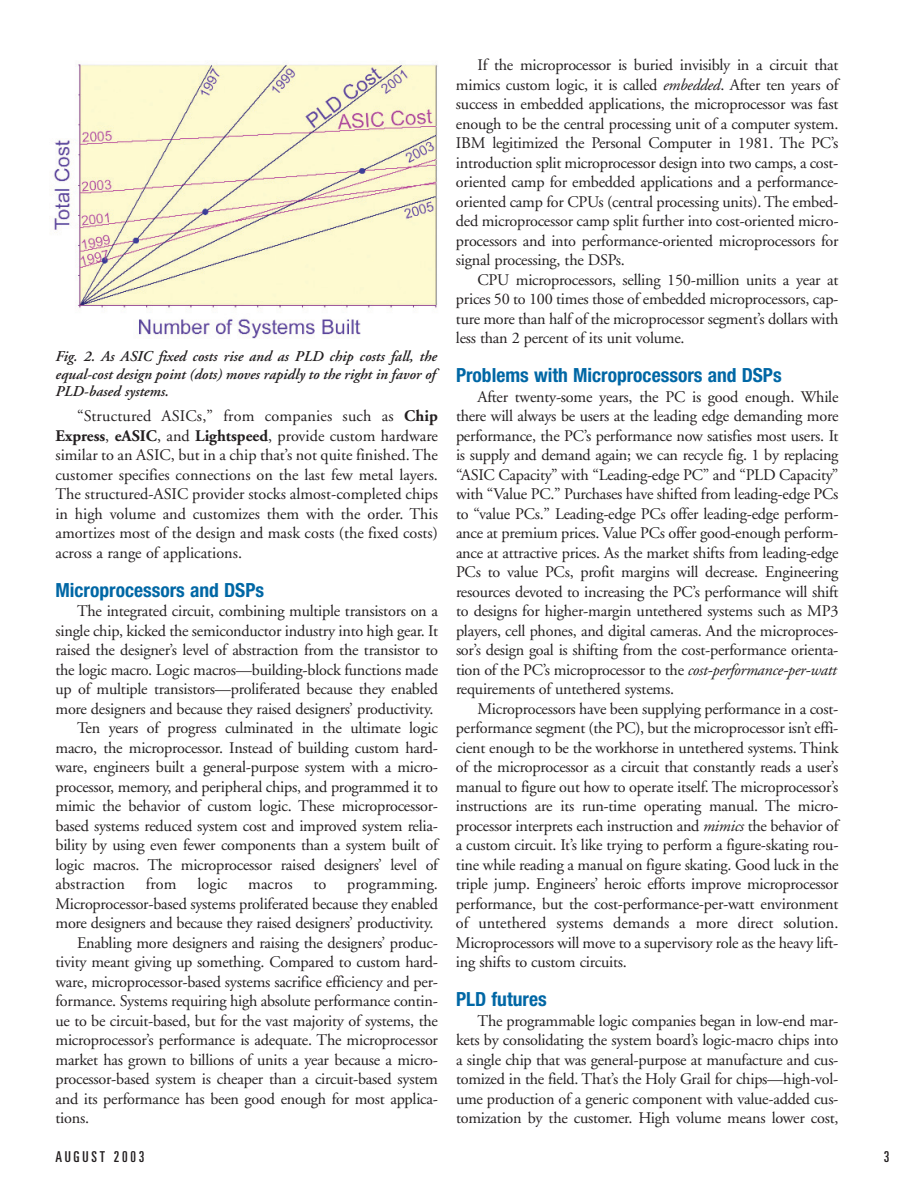
<style>
.page{position:relative;width:918px;height:1188px;background:#fff}
.page>*{position:absolute;margin:0;border:0;box-sizing:border-box;transform-origin:0 0}
.t1{font:700 condensed 19.5px "Helvetica Neue";color:#0067a5}
.t2{font:16.2px/19.5px "Adobe Garamond";letter-spacing:-.015em;color:#231f20;text-align:justify}
.t3{font:16.2px "Adobe Garamond";letter-spacing:.005em;color:#231f20}
.t4{font:italic 600 15px/17.2px "Adobe Garamond";color:#231f20;text-align:justify}
.t5{font:ultra-condensed 15px "Univers";letter-spacing:.185em;color:#231f20}
.s1{font-weight:700}
.s2{font-style:italic}
</style>
<div class="page">
<img style="left:52px;top:64px;width:386px;height:275px">
<p class="t4" style="left:56px;top:349px;width:383px">Fig. 2. As ASIC fixed costs rise and as PLD chip costs fall, the equal-cost design point (dots) moves rapidly to the right in favor of PLD-based systems.</p>
<p class="t2" style="left:56px;top:408px;width:384px;text-indent:22px">“Structured ASICs,” from companies such as <span class="s1">Chip Express</span>, <span class="s1">eASIC</span>, and <span class="s1">Lightspeed</span>, provide custom hardware similar to an ASIC, but in a chip that’s not quite finished. The customer specifies connections on the last few metal layers.<br>The structured-ASIC provider stocks almost-completed chips in high volume and customizes them with the order. This amortizes most of the design and mask costs (the fixed costs) across a range of applications.</p>
<p class="t1" style="left:56px;top:583px;width:210px">Microprocessors and DSPs</p>
<p class="t2" style="left:77px;top:603px;width:362px">The integrated circuit, combining multiple transistors on a</p>
<p class="t2" style="left:56px;top:622px;width:384px">single chip, kicked the semiconductor industry into high gear. It</p>
<p class="t2" style="left:56px;top:642px;width:384px">raised the designer’s level of abstraction from the transistor to</p>
<p class="t2" style="left:56px;top:661px;width:384px">the logic macro. Logic macros—building-block functions made</p>
<p class="t2" style="left:56px;top:681px;width:384px">up of multiple transistors—proliferated because they enabled</p>
<p class="t2" style="left:56px;top:700px;width:380px">more designers and because they raised designers’ productivity.</p>
<p class="t2" style="left:77px;top:720px;width:362px">Ten years of progress culminated in the ultimate logic</p>
<p class="t2" style="left:55px;top:739px;width:384px">macro, the microprocessor. Instead of building custom hard-</p>
<p class="t2" style="left:55px;top:759px;width:384px">ware, engineers built a general-purpose system with a micro-</p>
<p class="t2" style="left:55px;top:778px;width:384px">processor, memory, and peripheral chips, and programmed it to</p>
<p class="t2" style="left:55px;top:798px;width:384px">mimic the behavior of custom logic. These microprocessor-</p>
<p class="t2" style="left:55px;top:817px;width:384px">based systems reduced system cost and improved system relia-</p>
<p class="t2" style="left:55px;top:837px;width:384px">bility by using even fewer components than a system built of</p>
<p class="t2" style="left:55px;top:856px;width:384px">logic macros. The microprocessor raised designers’ level of</p>
<p class="t3" style="left:55px;top:878px;width:71px">abstraction</p>
<p class="t2" style="left:146px;top:876px;width:32px">from</p>
<p class="t2" style="left:197px;top:876px;width:32px">logic</p>
<p class="t2" style="left:248px;top:876px;width:46px">macros</p>
<p class="t2" style="left:314px;top:876px;width:14px">to</p>
<p class="t3" style="left:347px;top:878px;width:92px">programming.</p>
<p class="t2" style="left:55px;top:895px;width:384px">Microprocessor-based systems proliferated because they enabled</p>
<p class="t2" style="left:55px;top:915px;width:380px">more designers and because they raised designers’ productivity.</p>
<p class="t2" style="left:77px;top:934px;width:362px">Enabling more designers and raising the designers’ produc-</p>
<p class="t2" style="left:55px;top:954px;width:384px">tivity meant giving up something. Compared to custom hard-</p>
<p class="t2" style="left:55px;top:973px;width:384px">ware, microprocessor-based systems sacrifice efficiency and per-</p>
<p class="t2" style="left:55px;top:993px;width:384px">formance. Systems requiring high absolute performance contin-</p>
<p class="t2" style="left:55px;top:1012px;width:384px">ue to be circuit-based, but for the vast majority of systems, the</p>
<p class="t2" style="left:55px;top:1032px;width:384px">microprocessor’s performance is adequate. The microprocessor</p>
<p class="t2" style="left:55px;top:1051px;width:384px">market has grown to billions of units a year because a micro-</p>
<p class="t2" style="left:55px;top:1071px;width:384px">processor-based system is cheaper than a circuit-based system</p>
<p class="t2" style="left:55px;top:1090px;width:384px">and its performance has been good enough for most applica-</p>
<p class="t2" style="left:55px;top:1110px;width:35px">tions.</p>
<p class="t2" style="left:456px;top:57px;width:384px;text-indent:22px">If the microprocessor is buried invisibly in a circuit that mimics custom logic, it is called <span class="s2">embedded</span>. After ten years of success in embedded applications, the microprocessor was fast enough to be the central processing unit of a computer system.<br>IBM legitimized the Personal Computer in 1981. The PC’s introduction split microprocessor design into two camps, a cost&shy;oriented camp for embedded applications and a performance&shy;oriented camp for CPUs (central processing units). The embed&shy;ded microprocessor camp split further into cost-oriented micro&shy;processors and into performance-oriented microprocessors for signal processing, the DSPs.</p>
<p class="t2" style="left:456px;top:271px;width:384px;text-indent:22px">CPU microprocessors, selling 150-million units a year at prices 50 to 100 times those of embedded microprocessors, cap&shy;ture more than half of the microprocessor segment’s dollars with less than 2 percent of its unit volume.</p>
<p class="t1" style="left:456px;top:368px;width:327px">Problems with Microprocessors and DSPs</p>
<p class="t2" style="left:456px;top:388px;width:384px;text-indent:22px">After twenty-some years, the PC is good enough. While there will always be users at the leading edge demanding more performance, the PC’s performance now satisfies most users. It is supply and demand again; we can recycle fig. 1 by replacing “ASIC Capacity” with “Leading-edge PC” and “PLD Capacity” with “Value PC.” Purchases have shifted from leading-edge PCs to “value PCs.” Leading-edge PCs offer leading-edge perform&shy;ance at premium prices. Value PCs offer good-enough perform&shy;ance at attractive prices. As the market shifts from leading-edge PCs to value PCs, profit margins will decrease. Engineering resources devoted to increasing the PC’s performance will shift to designs for higher-margin untethered systems such as MP3 players, cell phones, and digital cameras. And the microproces&shy;sor’s design goal is shifting from the cost-performance orienta&shy;tion of the PC’s microprocessor to the <span class="s2">cost-performance-per-watt </span>requirements of untethered systems.</p>
<p class="t2" style="left:456px;top:700px;width:384px;text-indent:22px">Microprocessors have been supplying performance in a cost&shy;performance segment (the PC), but the microprocessor isn’t effi&shy;cient enough to be the workhorse in untethered systems. Think of the microprocessor as a circuit that constantly reads a user’s manual to figure out how to operate itself. The microprocessor’s instructions are its run-time operating manual. The micro&shy;processor interprets each instruction and <span class="s2">mimics</span> the behavior of a custom circuit. It’s like trying to perform a figure-skating rou&shy;tine while reading a manual on figure skating. Good luck in the triple jump. Engineers’ heroic efforts improve microprocessor performance, but the cost-performance-per-watt environment of untethered systems demands a more direct solution.<br>Microprocessors will move to a supervisory role as the heavy lift&shy;ing shifts to custom circuits.</p>
<p class="t1" style="left:456px;top:992px;width:92px">PLD futures</p>
<p class="t2" style="left:456px;top:1012px;width:384px;text-indent:22px">The programmable logic companies began in low-end mar&shy;kets by consolidating the system board’s logic-macro chips into a single chip that was general-purpose at manufacture and cus&shy;tomized in the field. That’s the Holy Grail for chips—high-vol&shy;ume production of a generic component with value-added cus&shy;tomization by the customer. High volume means lower cost,</p>
<p class="t5" style="left:56px;top:1151px;width:90px">AUGUST 2003</p>
<p class="t5" style="left:884px;top:1151px;width:7px">3</p>
</div>
